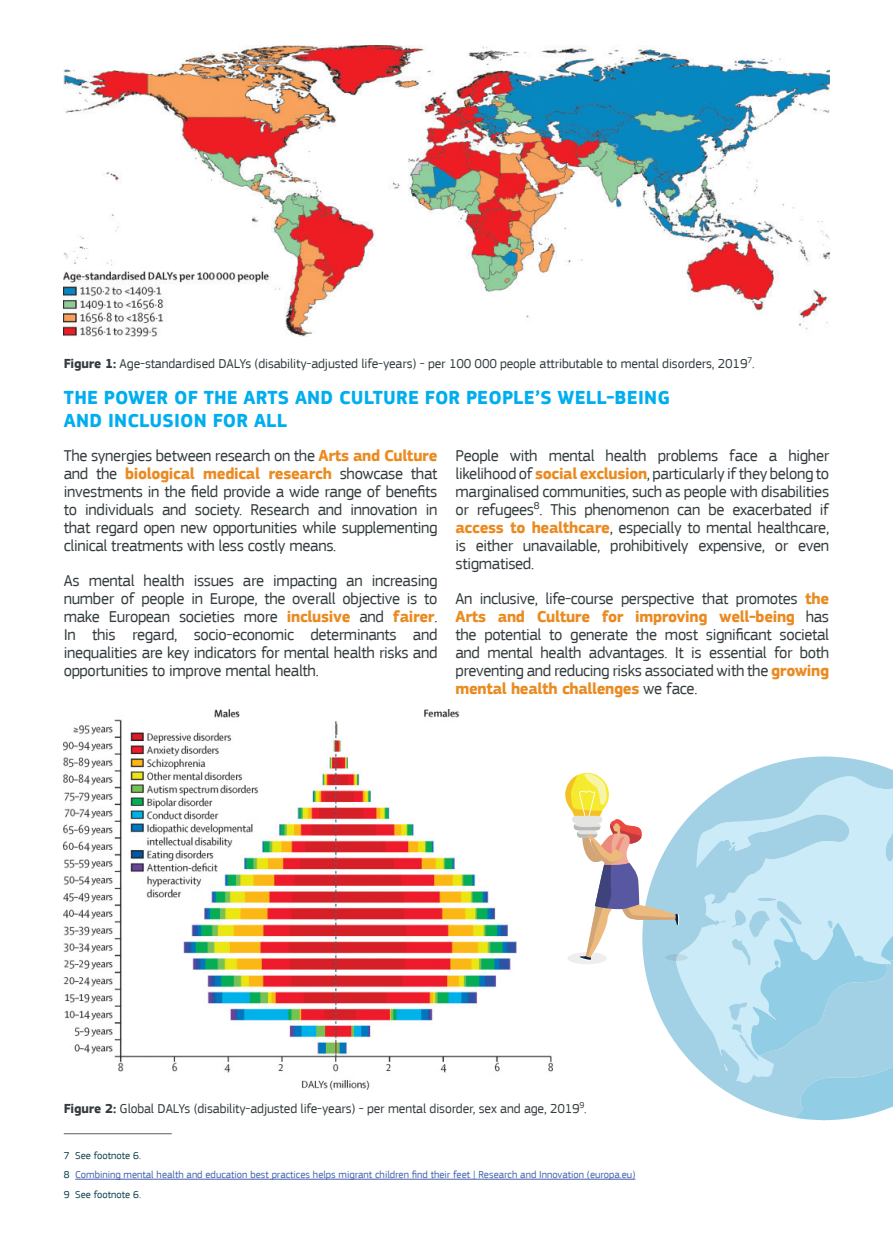
<style>
.page{position:relative;width:893px;height:1255px;background:#fff}
.page>*{position:absolute;margin:0;border:0;box-sizing:border-box;transform-origin:0 0}
.t1{font:700 19.5px/23.4px "EC Square Sans Pro";letter-spacing:.01em;color:#00aeef}
.t2{font:16.5px/18px "EC Square Sans Pro";letter-spacing:-.02em;color:#343c3f;text-align:justify}
.t3{font:13.5px "EC Square Sans Pro";letter-spacing:-.01em;color:#343c3f}
.t4{font:10.5px/19.2px "EC Square Sans Pro";color:#4261ad}
.s1{font-weight:700}
.s2{font-weight:700;color:#ea8b22}
.s3{color:#0e424e}
</style>
<div class="page">
<svg style="left:643px;top:756px;width:250px;height:331px"></svg>
<svg style="left:719px;top:793px;width:174px;height:327px;background:#b2dced"></svg>
<div style="left:567px;top:952px;width:40px;height:12px;background:#edeeed;border-radius:50%"></div>
<svg style="left:565px;top:772px;width:115px;height:189px"></svg>
<svg style="left:665px;top:954px;width:23px;height:6px"></svg>
<img style="left:64px;top:45px;width:765px;height:291px">
<hr style="left:64px;top:1133px;width:108px;height:1px;background:#5a5e61">
<hr style="left:75px;top:1178px;width:560px;height:1px;background:#4261ad">
<img style="left:64px;top:709px;width:489px;height:380px">
<p class="t3" style="left:64px;top:355px;width:692px"><span class="s1">Figure 1:</span> Age-standardised DALYs (disability-adjusted life-years) - per 100 000 people attributable to mental disorders, 2019<sup>7</sup>.</p>
<p class="t1" style="left:64px;top:386px;width:607px">THE POWER OF THE ARTS AND CULTURE FOR PEOPLE’S WELL-BEING<br>AND INCLUSION FOR ALL</p>
<p class="t2" style="left:64px;top:447px;width:375px">The synergies between research on the <span class="s2">Arts and Culture </span>and the <span class="s2">biological medical research</span> showcase that investments in the field provide a wide range of benefits to individuals and society. Research and innovation in that regard open new opportunities while supplementing clinical treatments with less costly means.<sup>7</sup></p>
<p class="t2" style="left:64px;top:572px;width:375px">As mental health issues are impacting an increasing number of people in Europe, the overall objective is to make European societies more <span class="s2">inclusive</span> and <span class="s2">fairer</span>.<br>In this regard, socio-economic determinants and inequalities are key indicators for mental health risks and opportunities to improve mental health.</p>
<p class="t2" style="left:455px;top:447px;width:375px">People with mental health problems face a higher likelihood of <span class="s2">social exclusion</span>, particularly if they belong to marginalised communities, such as people with disabilities or refugees<sup>8</sup>. This phenomenon can be exacerbated if <span class="s2">access to healthcare</span>, especially to mental healthcare, is either unavailable, prohibitively expensive, or even stigmatised.</p>
<p class="t2" style="left:455px;top:590px;width:375px">An inclusive, life-course perspective that promotes <span class="s2">the Arts and Culture for improving well-being</span> has the potential to generate the most significant societal and mental health advantages. It is essential for both preventing and reducing risks associated with the <span class="s2">growing mental health challenges</span> we face.<sup>9</sup></p>
<p class="t3" style="left:64px;top:1100px;width:524px"><span class="s1">Figure 2:</span> Global DALYs (disability-adjusted life-years) - per mental disorder, sex and age, 2019<sup>9</sup>.</p>
<p class="t4" style="left:64px;top:1146px;width:573px"><span class="s3">7 See footnote 6.<br>8</span> Combining mental health and education best practices helps migrant children find their feet | Research and Innovation (europa.eu)<br><span class="s3">9 See footnote 6.</span></p>
</div>
